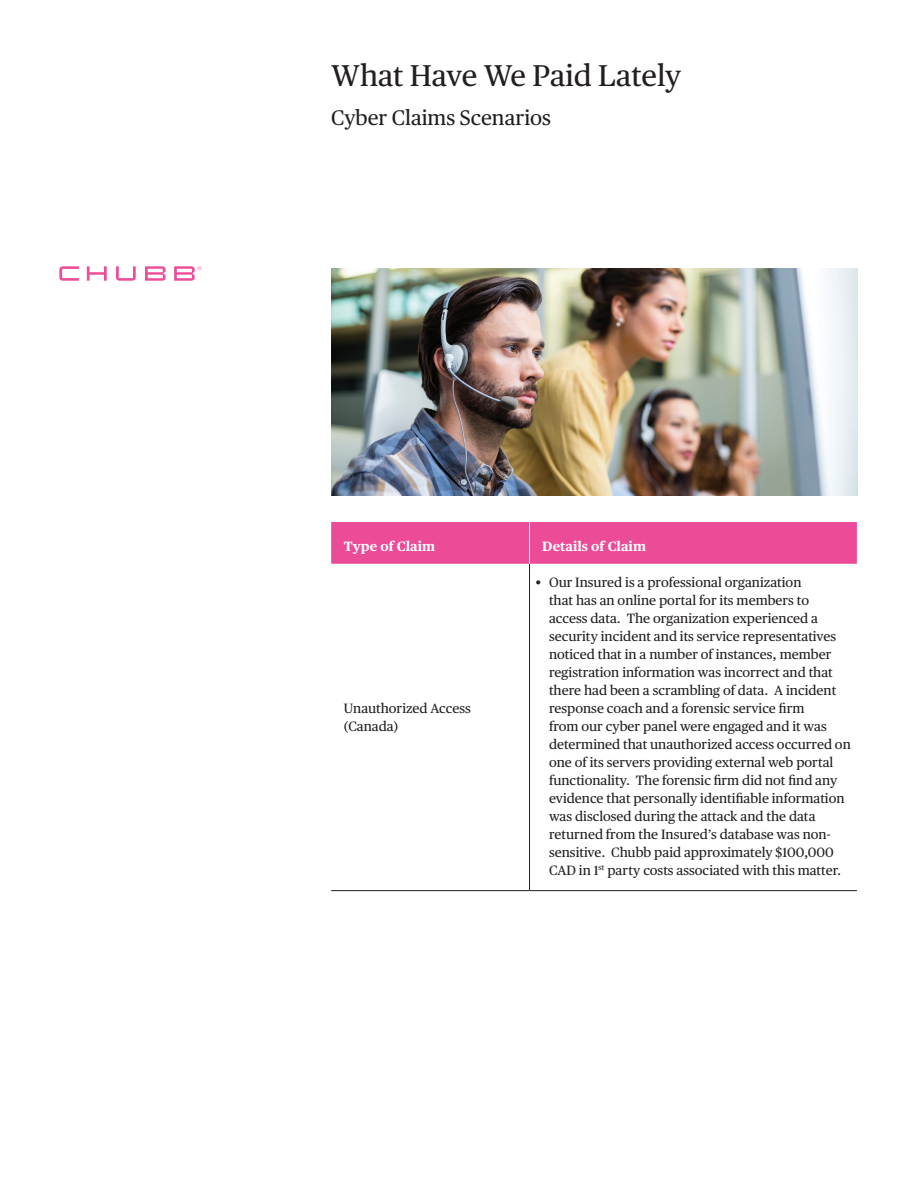
<style>
.page{position:relative;width:918px;height:1188px;background:#fff}
.page>*{position:absolute;margin:0;border:0;box-sizing:border-box;transform-origin:0 0}
.Section_Header{font:30px "Chubb Publico Text";letter-spacing:-.005em;color:#231f20}
.Section_Sub_Head{font:21px "Chubb Publico Text";color:#231f20}
.Body_Copy_Black{font:13.5px/18px "Chubb Publico Text";color:#231f20}
.Body_Copy_Black-2{font:700 13.5px "Chubb Publico Text";color:#fff}
</style>
<div class="page">
<img style="left:332px;top:268px;width:526px;height:228px">
<div style="left:331px;top:522px;width:526px;height:42px;background:#eb4b97"></div>
<hr style="left:529px;top:564px;width:1px;height:326px;background:#231f20">
<hr style="left:331px;top:890px;width:199px;height:1px;background:#231f20">
<hr style="left:530px;top:890px;width:327px;height:1px;background:#231f20">
<hr style="left:529px;top:522px;width:1px;height:42px;background:#fff">
<svg style="left:59px;top:266px;width:142px;height:15px"></svg>
<p class="Section_Header" style="left:331px;top:53px;width:351px">What Have We Paid Lately</p>
<p class="Section_Sub_Head" style="left:331px;top:102px;width:221px">Cyber Claims Scenarios</p>
<p class="Body_Copy_Black-2" style="left:344px;top:536px;width:93px">Type of Claim</p>
<p class="Body_Copy_Black-2" style="left:542px;top:536px;width:105px">Details of Claim</p>
<p class="Body_Copy_Black" style="left:344px;top:698px;width:128px">Unauthorized Access (Canada)</p>
<p class="Body_Copy_Black" style="left:549px;top:572px;width:303px;text-indent:-14px">• Our Insured is a professional organization<br>that has an online portal for its members to access data. The organization experienced a security incident and its service representatives noticed that in a number of instances, member registration information was incorrect and that there had been a scrambling of data. A incident response coach and a forensic service firm<br>from our cyber panel were engaged and it was determined that unauthorized access occurred on one of its servers providing external web portal functionality. The forensic firm did not find any evidence that personally identifiable information was disclosed during the attack and the data returned from the Insured’s database was non&shy;sensitive. Chubb paid approximately $100,000<br>CAD in 1<sup>st</sup> party costs associated with this matter.</p>
</div>
